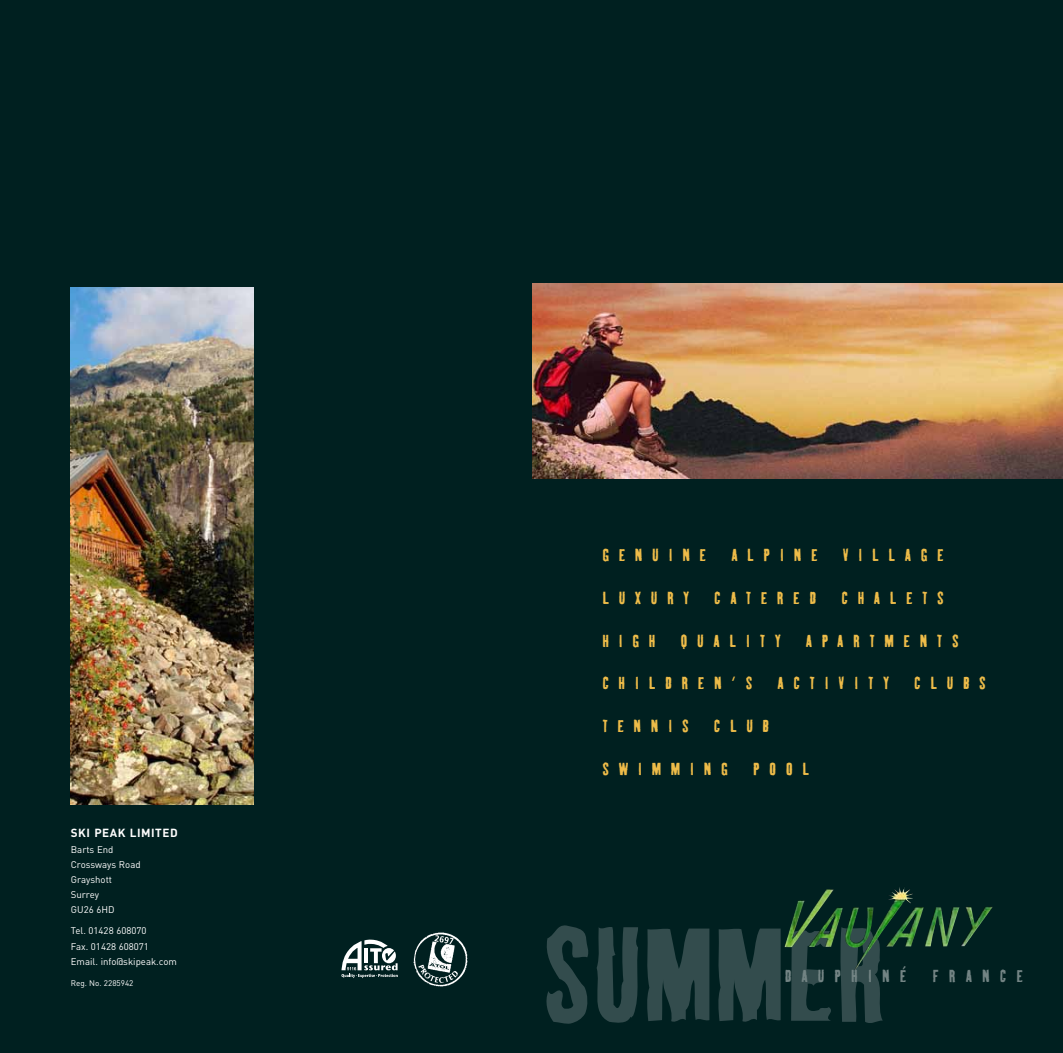
<style>
.page{position:relative;width:1063px;height:1053px;background:#fff}
.page>*{position:absolute;margin:0;border:0;box-sizing:border-box;transform-origin:0 0}
.t1{font:132.38px "Corrosion";color:#334c4d}
.t2{font:17.5px "Corrosion";letter-spacing:.55em;color:#eebc49}
.t3{font:17.5px "Corrosion";letter-spacing:.575em;color:#738484}
.t4{font:700 11.62px "DIN";letter-spacing:.05em;color:#fff}
.t5{font:9.62px/15.2px "DIN";color:#fff}
.t6{font:8.12px "DIN";color:#fff}
</style>
<div class="page">
<div style="left:531px;top:0;width:532px;height:1052px;background:#002020"></div>
<img style="left:532px;top:283px;width:531px;height:195px">
<div style="left:0;top:0;width:531px;height:1052px;background:#002020"></div>
<img style="left:413px;top:932px;width:55px;height:54px">
<img style="left:71px;top:288px;width:182px;height:516px">
<img style="left:784px;top:887px;width:129px;height:83px">
<svg style="left:341px;top:939px;width:57px;height:38px"></svg>
<p class="t4" style="left:71px;top:825px;width:108px">SKI PEAK LIMITED</p>
<p class="t5" style="left:71px;top:841px;width:71px">Barts End<br>Crossways Road<br>Grayshott<br>Surrey<br>GU26 6HD</p>
<p class="t5" style="left:71px;top:923px;width:108px">Tel. 01428 608070<br>Fax. 01428 608071<br>Email. info@skipeak.com</p>
<p class="t6" style="left:71px;top:977px;width:64px">Reg. No. 2285942</p>
<p class="t2" style="left:602px;top:544px;width:105px">GENUINE</p>
<p class="t2" style="left:731px;top:544px;width:88px">ALPINE</p>
<p class="t2" style="left:843px;top:544px;width:102px">VILLAG E</p>
<p class="t2" style="left:602px;top:587px;width:88px">LUXURY</p>
<p class="t2" style="left:714px;top:587px;width:104px">CATERED</p>
<p class="t2" style="left:842px;top:587px;width:104px">CHALETS</p>
<p class="t2" style="left:602px;top:630px;width:55px">HIGH</p>
<p class="t2" style="left:681px;top:630px;width:102px">QUALITY</p>
<p class="t2" style="left:806px;top:630px;width:154px">APARTMENTS</p>
<p class="t2" style="left:602px;top:673px;width:32px">C HILDREN</p>
<p class="t2" style="left:731px;top:673px;width:22px">’ S</p>
<p class="t2" style="left:778px;top:673px;width:89px">ACTI VITY</p>
<p class="t2" style="left:914px;top:673px;width:72px">CLU BS</p>
<p class="t2" style="left:602px;top:715px;width:16px">TENNIS</p>
<p class="t2" style="left:714px;top:715px;width:57px">CLU B</p>
<p class="t2" style="left:602px;top:758px;width:51px">SWIMMIN</p>
<p class="t2" style="left:721px;top:758px;width:8px">G</p>
<p class="t2" style="left:753px;top:758px;width:57px">POOL</p>
<h1 class="t1" style="left:542px;top:896px;width:58px">SUMMER</h1>
<p class="t3" style="left:785px;top:965px;width:49px">DAUPHIN</p>
<p class="t3" style="left:900px;top:965px;width:8px">É</p>
<p class="t3" style="left:933px;top:965px;width:91px">FRANCE</p>
</div>
